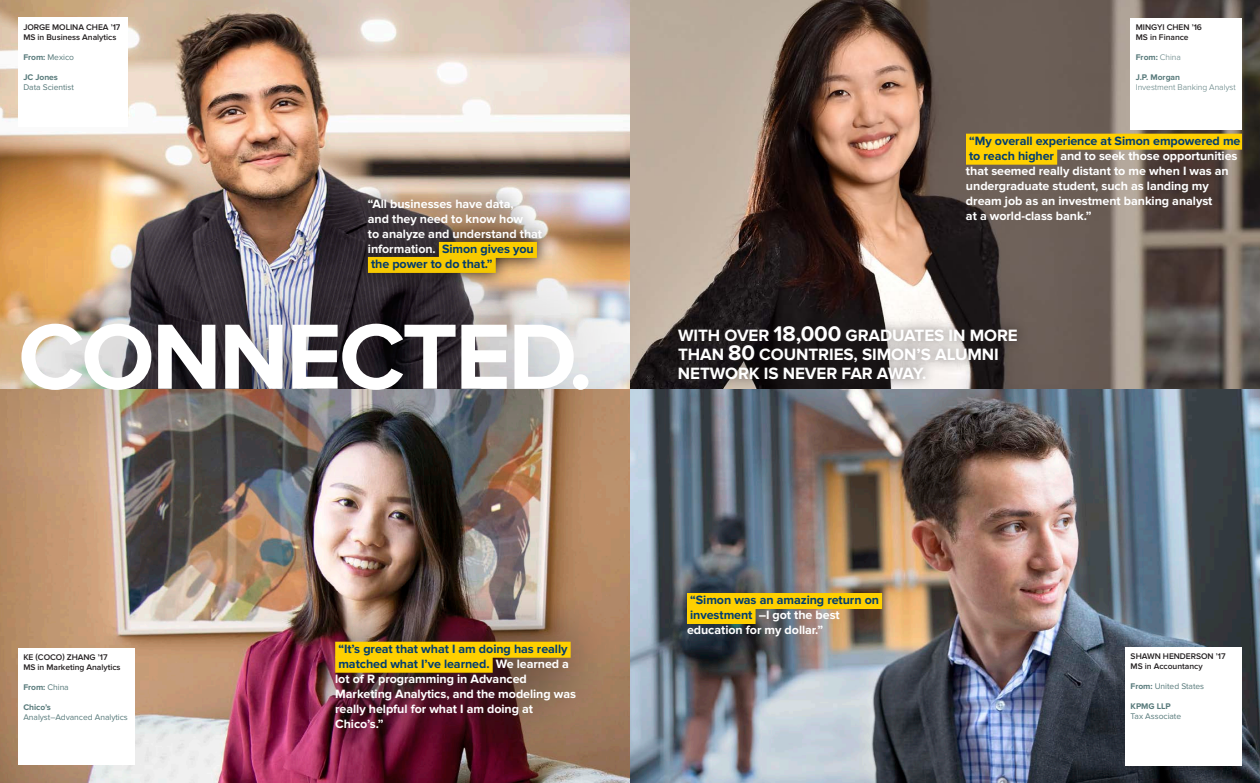
<style>
.page{position:relative;width:1260px;height:783px;background:#fff}
.page>*{position:absolute;margin:0;border:0;box-sizing:border-box;transform-origin:0 0}
.t1{font:700 96px "Proxima Nova";letter-spacing:-.03em;color:#fff}
.t2{font:700 17px/19px "Proxima Nova";letter-spacing:-.005em;color:#fff}
.t3{font:700 12.5px/15px "Proxima Nova";letter-spacing:-.005em;color:#fff}
.t4{font:700 12.5px/15px "Proxima Nova";letter-spacing:-.005em;color:#003c71}
.t5{font:600 8.5px/10px "Proxima Nova";letter-spacing:-.005em;color:#231f20}
.t6{font:8.5px "Proxima Nova";letter-spacing:-.005em;color:#587a7b}
.t7{font:700 8.5px "Proxima Nova";letter-spacing:-.005em;color:#587a7b}
.t8{font:300 8.5px "Proxima Nova";letter-spacing:-.005em;color:#587a7b}
.s1{font-weight:700}
.s2{color:#003c71}
.s3{font-weight:400}
.s4{font-weight:300}
.s5{font-size:22px}
.s6{color:#fff}
</style>
<div class="page">
<img style="left:0;top:0;width:630px;height:783px">
<img style="left:630px;top:0;width:630px;height:389px">
<div style="left:1131px;top:18px;width:111px;height:111px;background:#fff"></div>
<div style="left:966px;top:134px;width:276px;height:16px;background:#ffd000"></div>
<div style="left:966px;top:149px;width:91px;height:16px;background:#ffd000"></div>
<div style="left:667px;top:314px;width:362px;height:77px;background:#231f20;opacity:.75"></div>
<svg style="left:353px;top:185px;width:203px;height:28px;background:#bdaca0"></svg>
<img style="left:630px;top:389px;width:630px;height:394px">
<div style="left:1125px;top:647px;width:117px;height:118px;background:#fff"></div>
<div style="left:687px;top:593px;width:195px;height:16px;background:#ffd000"></div>
<div style="left:687px;top:608px;width:69px;height:16px;background:#ffd000"></div>
<div style="left:291px;top:597px;width:325px;height:175px;background:#231f20;opacity:.75"></div>
<div style="left:335px;top:642px;width:236px;height:16px;background:#ffd000"></div>
<div style="left:335px;top:657px;width:158px;height:16px;background:#ffd000"></div>
<div style="left:18px;top:648px;width:117px;height:116px;background:#fff"></div>
<div style="left:0;top:213px;width:688px;height:286px;background:#231f20;opacity:.5"></div>
<div style="left:18px;top:18px;width:110px;height:109px;background:#fff"></div>
<p class="t5" style="left:23px;top:22px;width:99px">JORGE MOLINA CHEA ’17<br>MS in Business Analytics</p>
<p class="t6" style="left:23px;top:52px;width:52px"><span class="s1">From:</span> Mexico</p>
<p class="t7" style="left:23px;top:72px;width:36px">JC Jones</p>
<p class="t6" style="left:23px;top:82px;width:52px">Data Scientist</p>
<p class="t3" style="left:368px;top:196px;width:176px">“All businesses have data,<br>and they need to know how<br>to analyze and understand that information. <span class="s2">Simon gives you the power to do that.”</span></p>
<h1 class="t1" style="left:18px;top:301px;width:576px">CONNECTED.</h1>
<p class="t5" style="left:23px;top:652px;width:99px">KE (COCO) ZHANG ’17<br>MS in Marketing Analytics</p>
<p class="t7" style="left:23px;top:682px;width:47px">From: <span class="s3">China</span></p>
<p class="t7" style="left:23px;top:702px;width:29px">Chico’s</p>
<p class="t6" style="left:23px;top:712px;width:106px">Analyst–Advanced Analytics</p>
<p class="t3" style="left:335px;top:641px;width:242px"><span class="s2">“It’s great that what I am doing has really matched what I’ve learned.</span> We learned a lot of R programming in Advanced Marketing Analytics, and the modeling was really helpful for what I am doing at Chico’s.”</p>
<p class="t5" style="left:1136px;top:22px;width:68px">MINGYI CHEN ’16<br>MS in Finance</p>
<p class="t7" style="left:1136px;top:52px;width:47px">From: <span class="s4">China</span></p>
<p class="t7" style="left:1136px;top:72px;width:46px">J.P. Morgan</p>
<p class="t8" style="left:1136px;top:82px;width:101px">Investment Banking Analyst</p>
<p class="t3" style="left:966px;top:133px;width:276px"><span class="s2">“My overall experience at Simon empowered me to reach higher</span> and to seek those opportunities that seemed really distant to me when I was an undergraduate student, such as landing my dream job as an investment banking analyst<br>at a world-class bank.”</p>
<h2 class="t2" style="left:678px;top:326px;width:341px">WITH OVER <span class="s5">18,000</span> GRADUATES IN MORE<br>THAN <span class="s5">80</span> COUNTRIES, SIMON’S ALUMNI<br>NETWORK IS NEVER FAR AWAY.</h2>
<p class="t4" style="left:687px;top:592px;width:194px">“Simon was an amazing return on investment <span class="s6">–I got the best education for my dollar.”</span></p>
<p class="t5" style="left:1131px;top:651px;width:96px">SHAWN HENDERSON ’17<br>MS in Accountancy</p>
<p class="t6" style="left:1131px;top:681px;width:75px"><span class="s1">From:</span> United States</p>
<p class="t7" style="left:1131px;top:701px;width:42px">KPMG LLP</p>
<p class="t6" style="left:1131px;top:711px;width:52px">Tax Associate</p>
</div>
